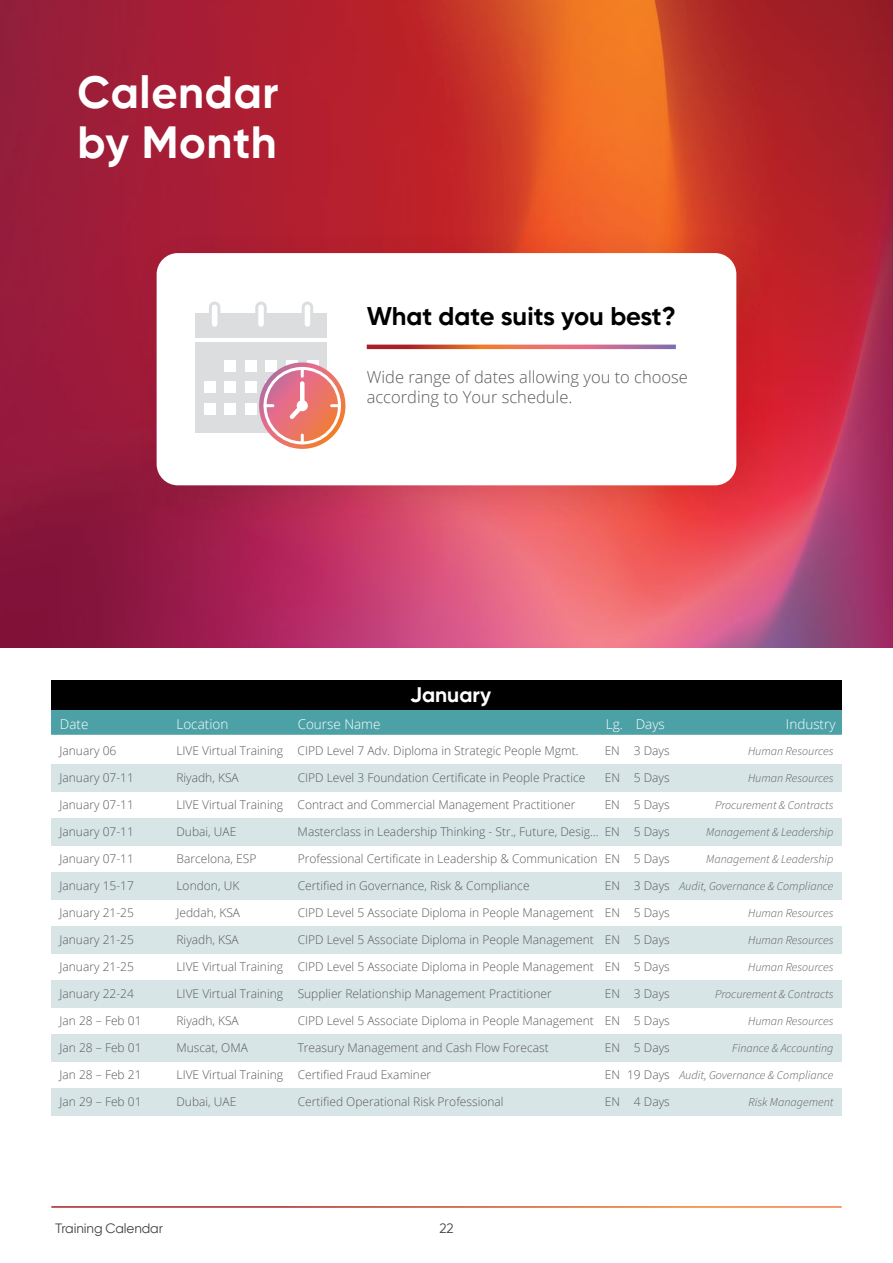
<style>
.page{position:relative;width:893px;height:1263px;background:#fff}
.page>*{position:absolute;margin:0;border:0;box-sizing:border-box;transform-origin:0 0}
.t1{font:700 45px/49.5px "Gilroy";letter-spacing:.015em;color:#fff}
.t2{font:700 25.5px "Gilroy";color:#000}
.t3{font:700 21px "Gilroy";color:#fff}
.t4{font:300 16.5px/19.8px "Open Sans";color:#58595b}
.t5{font:300 13.5px "Open Sans";color:#fff}
.t6{font:13.5px "Gilroy";letter-spacing:-.01em;color:#414042}
.t7{font:300 12px "Open Sans";color:#58595b}
.t8{font:italic 300 12px "Source Sans Pro";color:#58595b}
.s1{font-family:"Open Sans";font-style:normal}
</style>
<div class="page">
<img style="left:0;top:0;width:893px;height:647px">
<div style="left:131px;top:225px;width:651px;height:305px;background:#000;opacity:.1"></div>
<div style="left:157px;top:253px;width:579px;height:232px;background:#fff;border-radius:21px"></div>
<svg style="left:367px;top:345px;width:309px;height:4px"></svg>
<div style="left:195px;top:342px;width:132px;height:90px;background:#dcddde"></div>
<div style="left:195px;top:313px;width:132px;height:24px;background:#dcddde"></div>
<div style="left:210px;top:303px;width:9px;height:25px;background:#fff;border-radius:4px"></div>
<div style="left:209px;top:302px;width:11px;height:28px;border:3px solid #dcddde;border-radius:4px"></div>
<div style="left:257px;top:303px;width:8px;height:25px;background:#fff;border-radius:4px"></div>
<div style="left:255px;top:302px;width:12px;height:28px;border:3px solid #dcddde;border-radius:4px"></div>
<div style="left:303px;top:303px;width:9px;height:25px;background:#fff;border-radius:4px"></div>
<div style="left:302px;top:302px;width:11px;height:28px;border:3px solid #dcddde;border-radius:4px"></div>
<div style="left:224px;top:360px;width:12px;height:11px;background:#fff"></div>
<div style="left:245px;top:360px;width:12px;height:11px;background:#fff"></div>
<div style="left:265px;top:360px;width:12px;height:11px;background:#fff"></div>
<div style="left:286px;top:360px;width:12px;height:11px;background:#fff"></div>
<div style="left:307px;top:360px;width:11px;height:11px;background:#fff"></div>
<div style="left:204px;top:381px;width:11px;height:12px;background:#fff"></div>
<div style="left:224px;top:381px;width:12px;height:12px;background:#fff"></div>
<div style="left:245px;top:381px;width:12px;height:12px;background:#fff"></div>
<div style="left:265px;top:381px;width:12px;height:12px;background:#fff"></div>
<div style="left:204px;top:403px;width:11px;height:12px;background:#fff"></div>
<div style="left:224px;top:403px;width:12px;height:12px;background:#fff"></div>
<div style="left:245px;top:403px;width:12px;height:12px;background:#fff"></div>
<svg style="left:259px;top:362px;width:86px;height:87px;background:#e6817c"></svg>
<div style="left:264px;top:367px;width:77px;height:77px;border:3px solid #fff;border-radius:50%"></div>
<svg style="left:301px;top:435px;width:3px;height:8px"></svg>
<svg style="left:332px;top:404px;width:7px;height:3px"></svg>
<svg style="left:265px;top:404px;width:8px;height:3px"></svg>
<svg style="left:286px;top:368px;width:21px;height:55px"></svg>
<div style="left:51px;top:680px;width:791px;height:30px;background:#000"></div>
<div style="left:51px;top:710px;width:791px;height:25px;background:#4ca1a6"></div>
<div style="left:51px;top:764px;width:791px;height:27px;background:#d8e5e7"></div>
<div style="left:51px;top:818px;width:791px;height:27px;background:#d8e5e7"></div>
<div style="left:51px;top:872px;width:791px;height:27px;background:#d8e5e7"></div>
<div style="left:51px;top:926px;width:791px;height:27px;background:#d8e5e7"></div>
<div style="left:51px;top:980px;width:791px;height:27px;background:#d8e5e7"></div>
<div style="left:51px;top:1034px;width:791px;height:27px;background:#d8e5e7"></div>
<div style="left:51px;top:1088px;width:791px;height:27px;background:#d8e5e7"></div>
<h1 class="t1" style="left:78px;top:68px;width:202px">Calendar by Month</h1>
<h2 class="t2" style="left:367px;top:300px;width:311px">What date suits you best?</h2>
<h3 class="t4" style="left:367px;top:367px;width:323px">Wide range of dates allowing you to choose according to Your schedule.</h3>
<h3 class="t3" style="left:410px;top:681px;width:83px">January</h3>
<p class="t5" style="left:60px;top:715px;width:30px">Date</p>
<p class="t5" style="left:176px;top:715px;width:53px">Location</p>
<p class="t5" style="left:298px;top:715px;width:84px">Course Name</p>
<p class="t5" style="left:606px;top:715px;width:60px">Lg. Days</p>
<p class="t5" style="left:786px;top:715px;width:51px">Industry</p>
<p class="t7" style="left:60px;top:742px;width:58px">January 06</p>
<p class="t7" style="left:176px;top:742px;width:404px">LIVE Virtual Training CIPD Level 7 Adv. Diploma in Strategic People Mgmt.</p>
<p class="t7" style="left:605px;top:742px;width:67px">EN 3 Days</p>
<p class="t8" style="left:748px;top:743px;width:87px">Human Resources</p>
<p class="t7" style="left:60px;top:769px;width:76px">January 07-11</p>
<p class="t7" style="left:176px;top:769px;width:64px">Riyadh, KSA</p>
<p class="t7" style="left:298px;top:769px;width:289px">CIPD Level 3 Foundation Certificate in People Practice</p>
<p class="t7" style="left:605px;top:769px;width:67px">EN 5 Days</p>
<p class="t8" style="left:748px;top:770px;width:87px">Human Resources</p>
<p class="t7" style="left:60px;top:796px;width:76px">January 07-11</p>
<p class="t7" style="left:176px;top:796px;width:400px">LIVE Virtual Training Contract and Commercial Management Practitioner</p>
<p class="t7" style="left:605px;top:796px;width:67px">EN 5 Days</p>
<p class="t8" style="left:715px;top:797px;width:120px">Procurement &amp; Contracts</p>
<p class="t7" style="left:60px;top:823px;width:76px">January 07-11</p>
<p class="t7" style="left:176px;top:823px;width:61px">Dubai, UAE</p>
<p class="t7" style="left:298px;top:823px;width:374px">Masterclass in Leadership Thinking - Str., Future, Desig… EN 5 Days</p>
<p class="t8" style="left:706px;top:824px;width:129px">Management &amp; Leadership</p>
<p class="t7" style="left:60px;top:850px;width:76px">January 07-11</p>
<p class="t7" style="left:176px;top:850px;width:81px">Barcelona, ESP</p>
<p class="t7" style="left:298px;top:850px;width:374px">Professional Certificate in Leadership &amp; Communication EN 5 Days</p>
<p class="t8" style="left:706px;top:851px;width:129px">Management &amp; Leadership</p>
<p class="t7" style="left:60px;top:877px;width:76px">January 15-17</p>
<p class="t7" style="left:176px;top:877px;width:64px">London, UK</p>
<p class="t7" style="left:298px;top:877px;width:233px">Certified in Governance, Risk &amp; Compliance</p>
<p class="t8" style="left:605px;top:878px;width:230px"><span class="s1">EN 3 Days</span> Audit, Governance &amp; Compliance</p>
<p class="t7" style="left:60px;top:904px;width:76px">January 21-25</p>
<p class="t7" style="left:176px;top:904px;width:65px">Jeddah, KSA</p>
<p class="t7" style="left:298px;top:904px;width:374px">CIPD Level 5 Associate Diploma in People Management EN 5 Days</p>
<p class="t8" style="left:748px;top:905px;width:87px">Human Resources</p>
<p class="t7" style="left:60px;top:931px;width:76px">January 21-25</p>
<p class="t7" style="left:176px;top:931px;width:64px">Riyadh, KSA</p>
<p class="t7" style="left:298px;top:931px;width:374px">CIPD Level 5 Associate Diploma in People Management EN 5 Days</p>
<p class="t8" style="left:748px;top:932px;width:87px">Human Resources</p>
<p class="t7" style="left:60px;top:958px;width:76px">January 21-25</p>
<p class="t7" style="left:176px;top:958px;width:495px">LIVE Virtual Training CIPD Level 5 Associate Diploma in People Management EN 5 Days</p>
<p class="t8" style="left:748px;top:959px;width:87px">Human Resources</p>
<p class="t7" style="left:60px;top:985px;width:76px">January 22-24</p>
<p class="t7" style="left:176px;top:985px;width:377px">LIVE Virtual Training Supplier Relationship Management Practitioner</p>
<p class="t7" style="left:605px;top:985px;width:67px">EN 3 Days</p>
<p class="t8" style="left:715px;top:986px;width:120px">Procurement &amp; Contracts</p>
<p class="t7" style="left:60px;top:1012px;width:84px">Jan 28 – Feb 01</p>
<p class="t7" style="left:176px;top:1012px;width:64px">Riyadh, KSA</p>
<p class="t7" style="left:298px;top:1012px;width:374px">CIPD Level 5 Associate Diploma in People Management EN 5 Days</p>
<p class="t8" style="left:748px;top:1013px;width:87px">Human Resources</p>
<p class="t7" style="left:60px;top:1039px;width:84px">Jan 28 – Feb 01</p>
<p class="t7" style="left:176px;top:1039px;width:73px">Muscat, OMA</p>
<p class="t7" style="left:298px;top:1039px;width:253px">Treasury Management and Cash Flow Forecast</p>
<p class="t7" style="left:605px;top:1039px;width:67px">EN 5 Days</p>
<p class="t8" style="left:732px;top:1040px;width:103px">Finance &amp; Accounting</p>
<p class="t7" style="left:60px;top:1066px;width:84px">Jan 28 – Feb 21</p>
<p class="t7" style="left:176px;top:1066px;width:256px">LIVE Virtual Training Certified Fraud Examiner</p>
<p class="t8" style="left:605px;top:1067px;width:230px"><span class="s1">EN 19 Days</span> Audit, Governance &amp; Compliance</p>
<p class="t7" style="left:60px;top:1093px;width:84px">Jan 29 – Feb 01</p>
<p class="t7" style="left:176px;top:1093px;width:61px">Dubai, UAE</p>
<p class="t7" style="left:298px;top:1093px;width:207px">Certified Operational Risk Professional</p>
<p class="t7" style="left:605px;top:1093px;width:67px">EN 4 Days</p>
<p class="t8" style="left:748px;top:1094px;width:86px">Risk Management</p>
<p class="t6" style="left:55px;top:1220px;width:109px">Training Calendar</p>
<p class="t6" style="left:439px;top:1220px;width:16px">22</p>
</div>
